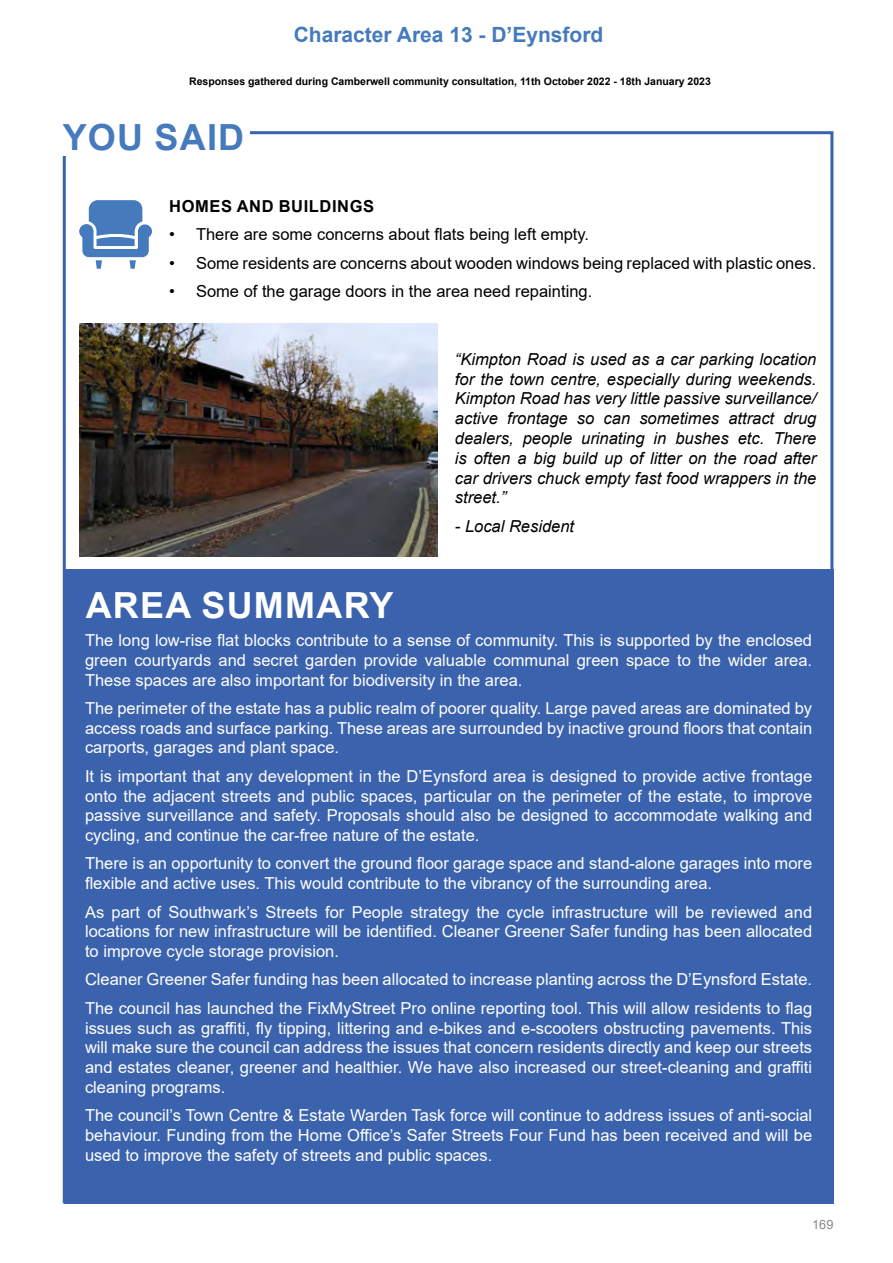
<style>
.page{position:relative;width:893px;height:1263px;background:#fff}
.page>*{position:absolute;margin:0;border:0;box-sizing:border-box;transform-origin:0 0}
.t1{font:700 36px "Arial";letter-spacing:.035em;color:#fff}
.t2{font:700 36px "Arial";letter-spacing:.035em;color:#457abd}
.HEADER_-_Category{font:700 21px "Arial";color:#457abd}
.BODY_-_MAIN_-_AL_-_1{font:16.5px/19.8px "Arial";color:#fff;text-align:justify}
.BODY_-_QUOTE_-_AL{font:italic 16.5px/19.8px "Arial";color:#000;text-align:justify}
.t3{font:16.5px "Arial";color:#000}
.t4{font:700 16.5px "Arial";letter-spacing:.035em;color:#000}
.BODY_-_MAIN_-_AL_-_1-2{font:italic 16.5px "Arial";color:#000}
.t5{font:12.75px "Arial";color:#878787}
.t6{font:700 10.5px "Arial";color:#000}
</style>
<div class="page">
<div style="left:64px;top:569px;width:769px;height:634px;background:#3b63ad"></div>
<img style="left:79px;top:323px;width:359px;height:234px">
<svg style="left:79px;top:200px;width:73px;height:69px"></svg>
<p class="HEADER_-_Category" style="left:294px;top:20px;width:311px">Character Area 13 - D’Eynsford</p>
<p class="t6" style="left:189px;top:74px;width:523px">Responses gathered during Camberwell community consultation, 11th October 2022 - 18th January 2023</p>
<h1 class="t2" style="left:63px;top:112px;width:183px">YOU SAID</h1>
<p class="t4" style="left:169px;top:195px;width:206px">HOMES AND BUILDINGS</p>
<p class="t3" style="left:169px;top:223px;width:422px">• There are some concerns about flats being left empty.</p>
<p class="t3" style="left:169px;top:251px;width:649px">• Some residents are concerns about wooden windows being replaced with plastic ones.</p>
<p class="t3" style="left:169px;top:280px;width:425px">• Some of the garage doors in the area need repainting.</p>
<p class="BODY_-_QUOTE_-_AL" style="left:455px;top:349px;width:363px">“Kimpton Road is used as a car parking location for the town centre, especially during weekends.<br>Kimpton Road has very little passive surveillance/ active frontage so can sometimes attract drug dealers, people urinating in bushes etc. There is often a big build up of litter on the road after car drivers chuck empty fast food wrappers in the street.”</p>
<p class="BODY_-_MAIN_-_AL_-_1-2" style="left:455px;top:515px;width:121px">- Local Resident</p>
<p class="t1" style="left:86px;top:580px;width:309px">AREA SUMMARY</p>
<p class="BODY_-_MAIN_-_AL_-_1" style="left:85px;top:630px;width:729px">The long low-rise flat blocks contribute to a sense of community. This is supported by the enclosed green courtyards and secret garden provide valuable communal green space to the wider area.<br>These spaces are also important for biodiversity in the area.</p>
<p class="BODY_-_MAIN_-_AL_-_1" style="left:85px;top:698px;width:729px">The perimeter of the estate has a public realm of poorer quality. Large paved areas are dominated by access roads and surface parking. These areas are surrounded by inactive ground floors that contain carports, garages and plant space.</p>
<p class="BODY_-_MAIN_-_AL_-_1" style="left:85px;top:766px;width:729px">It is important that any development in the D’Eynsford area is designed to provide active frontage onto the adjacent streets and public spaces, particular on the perimeter of the estate, to improve passive surveillance and safety. Proposals should also be designed to accommodate walking and cycling, and continue the car-free nature of the estate.</p>
<p class="BODY_-_MAIN_-_AL_-_1" style="left:85px;top:854px;width:729px">There is an opportunity to convert the ground floor garage space and stand-alone garages into more flexible and active uses. This would contribute to the vibrancy of the surrounding area.</p>
<p class="BODY_-_MAIN_-_AL_-_1" style="left:85px;top:902px;width:729px">As part of Southwark’s Streets for People strategy the cycle infrastructure will be reviewed and locations for new infrastructure will be identified. Cleaner Greener Safer funding has been allocated to improve cycle storage provision.</p>
<p class="BODY_-_MAIN_-_AL_-_1" style="left:85px;top:970px;width:729px">Cleaner Greener Safer funding has been allocated to increase planting across the D’Eynsford Estate.</p>
<p class="BODY_-_MAIN_-_AL_-_1" style="left:85px;top:998px;width:729px">The council has launched the FixMyStreet Pro online reporting tool. This will allow residents to flag issues such as graffiti, fly tipping, littering and e-bikes and e-scooters obstructing pavements. This will make sure the council can address the issues that concern residents directly and keep our streets and estates cleaner, greener and healthier. We have also increased our street-cleaning and graffiti cleaning programs.</p>
<p class="BODY_-_MAIN_-_AL_-_1" style="left:85px;top:1105px;width:729px">The council’s Town Centre &amp; Estate Warden Task force will continue to address issues of anti-social behaviour. Funding from the Home Office’s Safer Streets Four Fund has been received and will be used to improve the safety of streets and public spaces.</p>
<p class="t5" style="left:812px;top:1216px;width:23px">169</p>
</div>
